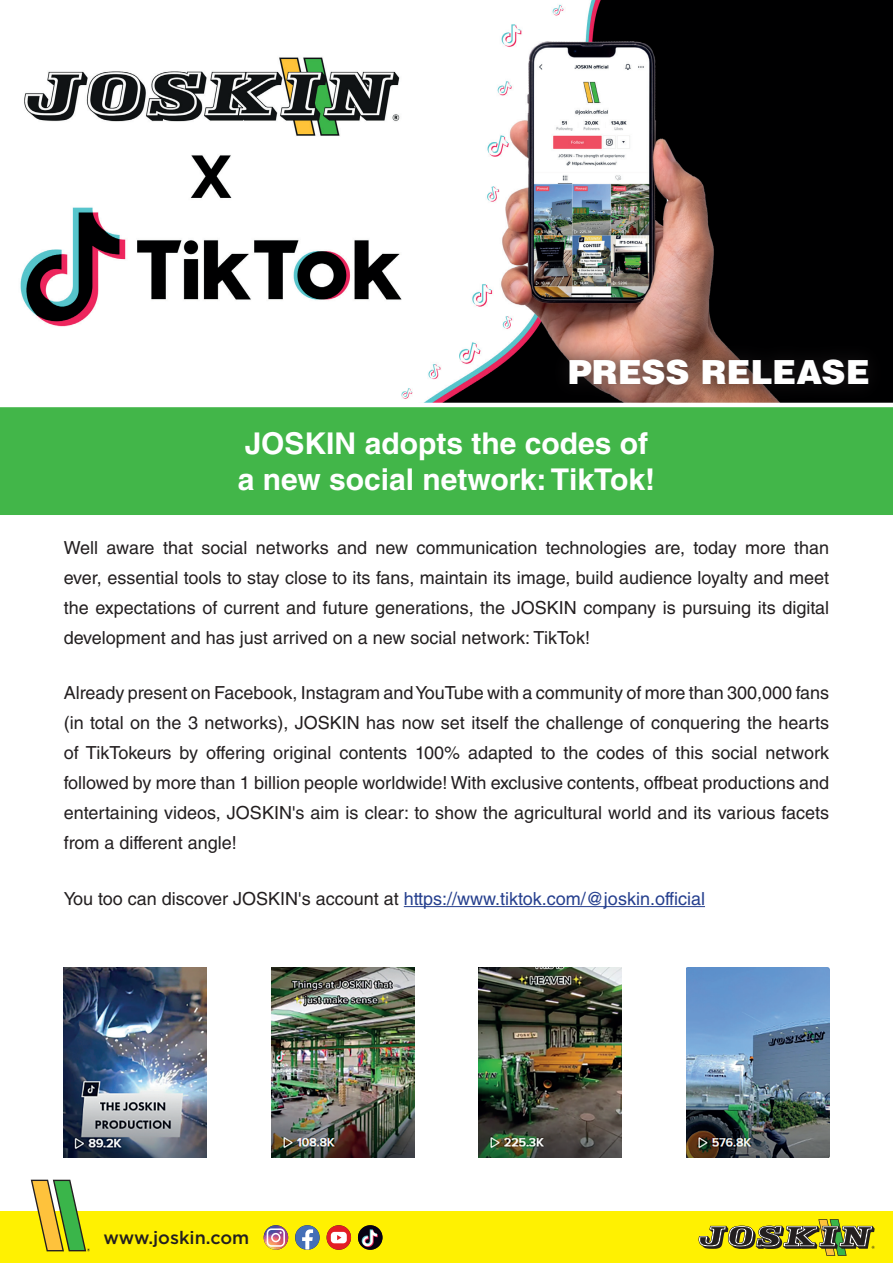
<style>
.page{position:relative;width:893px;height:1263px;background:#fff}
.page>*{position:absolute;margin:0;border:0;box-sizing:border-box;transform-origin:0 0}
.t1{font:900 33.3px "Helvetica LT Std";color:#fff}
.t2{font:700 30px/36px "Helvetica LT Std";color:#fff}
.t3{font:18px/30px "Helvetica LT Std";color:#231f20;text-align:justify}
.t4{font:18px "Helvetica LT Std";color:#253f8e}
.t5{font:500 18px "Gotham";color:#231f20}
.s1{color:#231f20}
</style>
<div class="page">
<svg style="left:20px;top:0;width:873px;height:403px"></svg>
<div style="left:0;top:407px;width:893px;height:108px;background:#42b649"></div>
<img style="left:479px;top:967px;width:143px;height:190px">
<img style="left:271px;top:967px;width:143px;height:190px">
<img style="left:64px;top:967px;width:143px;height:190px">
<img style="left:686px;top:967px;width:143px;height:190px">
<div style="left:0;top:1211px;width:893px;height:52px;background:#fff101"></div>
<svg style="left:31px;top:1180px;width:59px;height:71px"></svg>
<svg style="left:264px;top:1225px;width:24px;height:25px"></svg>
<svg style="left:267px;top:1228px;width:18px;height:19px"></svg>
<svg style="left:295px;top:1225px;width:25px;height:25px"></svg>
<svg style="left:302px;top:1229px;width:11px;height:21px"></svg>
<svg style="left:327px;top:1225px;width:24px;height:25px"></svg>
<div style="left:331px;top:1232px;width:16px;height:11px;background:#fff;border-radius:4px"></div>
<svg style="left:337px;top:1235px;width:4px;height:5px"></svg>
<svg style="left:699px;top:1219px;width:176px;height:37px"></svg>
<img style="left:358px;top:1225px;width:24px;height:25px;border-radius:12px">
<div style="left:550px;top:341px;width:336px;height:62px;background:#231f20;opacity:.85"></div>
<hr style="left:404px;top:906px;width:301px;height:1px;background:#253f8e">
<h1 class="t1" style="left:568px;top:350px;width:303px">PRESS RELEASE</h1>
<h2 class="t2" style="left:238px;top:425px;width:419px">JOSKIN adopts the codes of a new social network: TikTok!</h2>
<p class="t3" style="left:64px;top:532px;width:767px">Well aware that social networks and new communication technologies are, today more than ever, essential tools to stay close to its fans, maintain its image, build audience loyalty and meet the expectations of current and future generations, the JOSKIN company is pursuing its digital development and has just arrived on a new social network: TikTok!</p>
<p class="t3" style="left:64px;top:678px;width:767px">Already present on Facebook, Instagram and YouTube with a community of more than 300,000 fans (in total on the 3 networks), JOSKIN has now set itself the challenge of conquering the hearts of TikTokeurs by offering original contents 100% adapted to the codes of this social network followed by more than 1 billion people worldwide! With exclusive contents, offbeat productions and entertaining videos, JOSKIN's aim is clear: to show the agricultural world and its various facets from a different angle!</p>
<p class="t4" style="left:64px;top:888px;width:643px"><span class="s1">You too can discover JOSKIN's account at</span> https://www.tiktok.com/@joskin.official</p>
<p class="t5" style="left:103px;top:1227px;width:147px">www.joskin.com</p>
</div>
